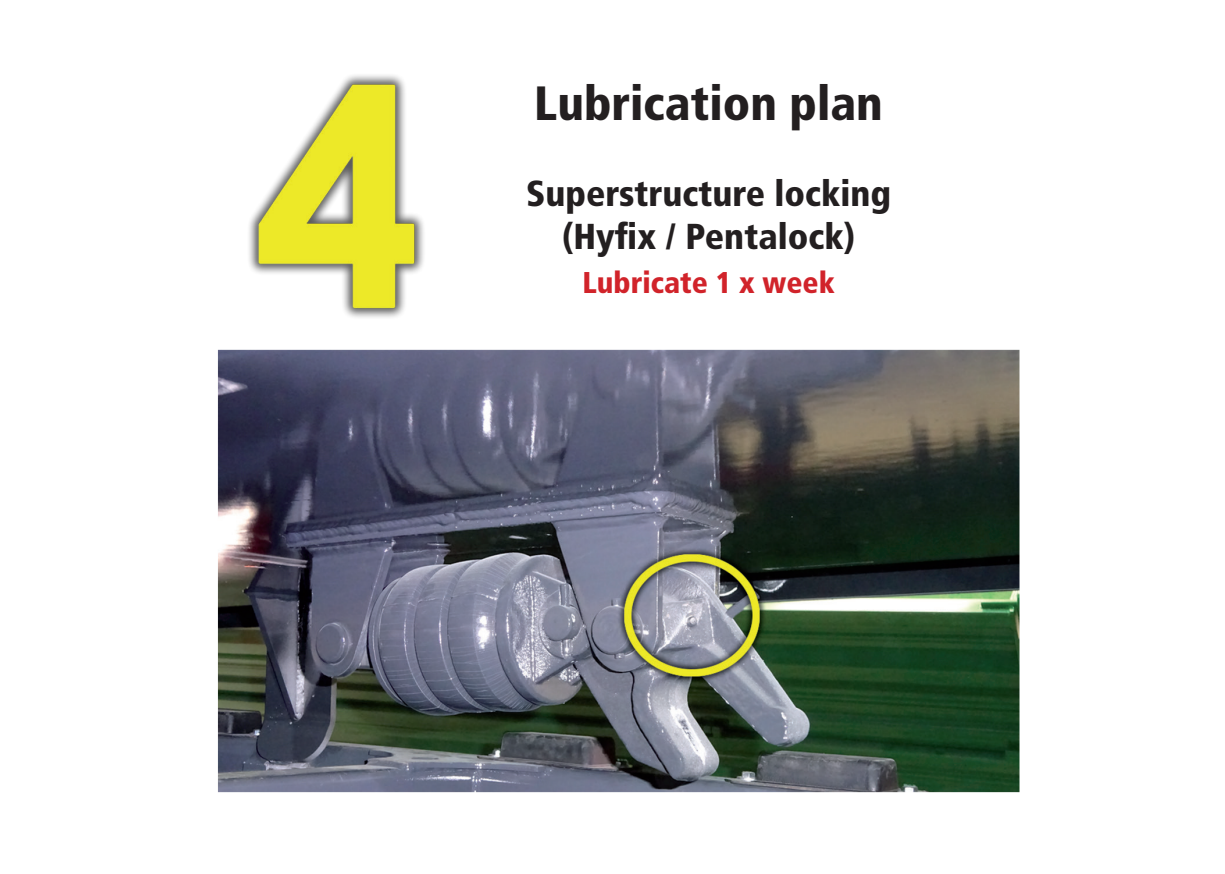
<style>
.page{position:relative;width:1225px;height:874px;background:#fff}
.page>*{position:absolute;margin:0;border:0;box-sizing:border-box;transform-origin:0 0}
.t1{font:900 condensed 48px "Frutiger CE";color:#231f20}
.t2{font:900 condensed 36px/43.2px "Frutiger CE";color:#231f20;text-align:center}
.t3{font:900 condensed 30px "Frutiger CE";color:#d1232a}
</style>
<div class="page">
<img style="left:217px;top:75px;width:803px;height:718px">
<h1 class="t1" style="left:534px;top:76px;width:350px">Lubrication plan</h1>
<p class="t2" style="left:526px;top:172px;width:367px">Superstructure locking (Hyfix / Pentalock)</p>
<p class="t3" style="left:582px;top:265px;width:254px">Lubricate 1 x week</p>
</div>
